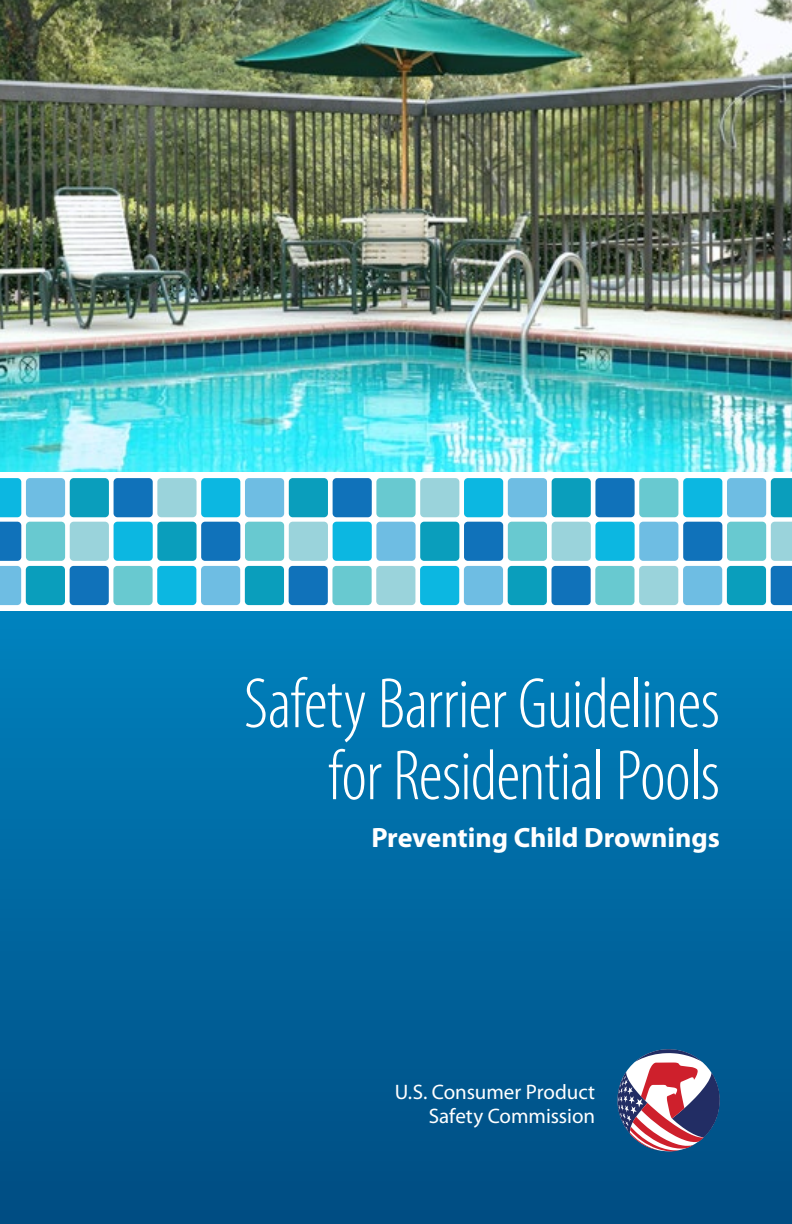
<style>
.page{position:relative;width:792px;height:1224px;background:#fff}
.page>*{position:absolute;margin:0;border:0;box-sizing:border-box;transform-origin:0 0}
.Head_1{font:300 condensed 72px/72px "Myriad Pro";letter-spacing:-.015em;color:#fff;text-align:right}
.Head_2{font:700 28px "Myriad Pro";letter-spacing:-.005em;color:#fff}
.Text{font:21px/24px "Myriad Pro";letter-spacing:-.005em;color:#fff;text-align:right}
</style>
<div class="page">
<img style="left:0;top:0;width:792px;height:472px">
<div style="left:0;top:611px;width:792px;height:613px;background:linear-gradient(to bottom,#0082be,#004c81)"></div>
<svg style="left:617px;top:1049px;width:103px;height:103px"></svg>
<div style="left:289px;top:566px;width:39px;height:39px;background:#1072ba;border-radius:4px"></div>
<div style="left:332px;top:566px;width:40px;height:39px;background:#68c9d0;border-radius:4px"></div>
<div style="left:376px;top:566px;width:39px;height:39px;background:#9ad3db;border-radius:4px"></div>
<div style="left:420px;top:566px;width:39px;height:39px;background:#0cb7e1;border-radius:4px"></div>
<div style="left:464px;top:566px;width:39px;height:39px;background:#6ebde3;border-radius:4px"></div>
<div style="left:508px;top:566px;width:39px;height:39px;background:#0a9ebc;border-radius:4px"></div>
<div style="left:552px;top:566px;width:39px;height:39px;background:#1072ba;border-radius:4px"></div>
<div style="left:595px;top:566px;width:40px;height:39px;background:#68c9d0;border-radius:4px"></div>
<div style="left:639px;top:566px;width:39px;height:39px;background:#9ad3db;border-radius:4px"></div>
<div style="left:157px;top:566px;width:39px;height:39px;background:#0cb7e1;border-radius:4px"></div>
<div style="left:201px;top:566px;width:39px;height:39px;background:#6ebde3;border-radius:4px"></div>
<div style="left:245px;top:566px;width:39px;height:39px;background:#0a9ebc;border-radius:4px"></div>
<div style="left:289px;top:522px;width:39px;height:39px;background:#9ad3db;border-radius:4px"></div>
<div style="left:333px;top:522px;width:39px;height:39px;background:#0cb7e1;border-radius:4px"></div>
<div style="left:376px;top:522px;width:40px;height:39px;background:#6ebde3;border-radius:4px"></div>
<div style="left:420px;top:522px;width:39px;height:39px;background:#0a9ebc;border-radius:4px"></div>
<div style="left:464px;top:522px;width:39px;height:39px;background:#1072ba;border-radius:4px"></div>
<div style="left:333px;top:478px;width:39px;height:39px;background:#1072ba;border-radius:4px"></div>
<div style="left:376px;top:478px;width:40px;height:39px;background:#68c9d0;border-radius:4px"></div>
<div style="left:420px;top:478px;width:39px;height:39px;background:#9ad3db;border-radius:4px"></div>
<div style="left:464px;top:478px;width:39px;height:39px;background:#0cb7e1;border-radius:4px"></div>
<div style="left:508px;top:522px;width:39px;height:39px;background:#68c9d0;border-radius:4px"></div>
<div style="left:552px;top:522px;width:39px;height:39px;background:#9ad3db;border-radius:4px"></div>
<div style="left:595px;top:522px;width:40px;height:39px;background:#0cb7e1;border-radius:4px"></div>
<div style="left:639px;top:522px;width:39px;height:39px;background:#6ebde3;border-radius:4px"></div>
<div style="left:508px;top:478px;width:39px;height:39px;background:#6ebde3;border-radius:4px"></div>
<div style="left:552px;top:478px;width:39px;height:39px;background:#0a9ebc;border-radius:4px"></div>
<div style="left:595px;top:478px;width:40px;height:39px;background:#1072ba;border-radius:4px"></div>
<div style="left:639px;top:478px;width:39px;height:39px;background:#68c9d0;border-radius:4px"></div>
<div style="left:157px;top:522px;width:40px;height:39px;background:#0a9ebc;border-radius:4px"></div>
<div style="left:201px;top:522px;width:39px;height:39px;background:#1072ba;border-radius:4px"></div>
<div style="left:157px;top:478px;width:40px;height:39px;background:#9ad3db;border-radius:4px"></div>
<div style="left:201px;top:478px;width:39px;height:39px;background:#0cb7e1;border-radius:4px"></div>
<div style="left:245px;top:522px;width:39px;height:39px;background:#68c9d0;border-radius:4px"></div>
<div style="left:245px;top:478px;width:39px;height:39px;background:#6ebde3;border-radius:4px"></div>
<div style="left:289px;top:478px;width:39px;height:39px;background:#0a9ebc;border-radius:4px"></div>
<div style="left:683px;top:566px;width:39px;height:39px;background:#6ebde3;border-radius:4px"></div>
<div style="left:26px;top:566px;width:39px;height:39px;background:#0a9ebc;border-radius:4px"></div>
<div style="left:727px;top:566px;width:39px;height:39px;background:#0a9ebc;border-radius:4px"></div>
<div style="left:70px;top:566px;width:39px;height:39px;background:#1072ba;border-radius:4px"></div>
<div style="left:113px;top:566px;width:40px;height:39px;background:#68c9d0;border-radius:4px"></div>
<div style="left:683px;top:522px;width:39px;height:39px;background:#1072ba;border-radius:4px"></div>
<svg style="left:0;top:478px;width:21px;height:127px;background:#3ea9d8"></svg>
<div style="left:683px;top:478px;width:39px;height:39px;background:#0cb7e1;border-radius:4px"></div>
<div style="left:26px;top:522px;width:39px;height:39px;background:#68c9d0;border-radius:4px"></div>
<div style="left:727px;top:522px;width:39px;height:39px;background:#68c9d0;border-radius:4px"></div>
<div style="left:70px;top:522px;width:39px;height:39px;background:#9ad3db;border-radius:4px"></div>
<div style="left:114px;top:522px;width:39px;height:39px;background:#0cb7e1;border-radius:4px"></div>
<div style="left:26px;top:478px;width:39px;height:39px;background:#6ebde3;border-radius:4px"></div>
<div style="left:727px;top:478px;width:39px;height:39px;background:#6ebde3;border-radius:4px"></div>
<div style="left:70px;top:478px;width:39px;height:39px;background:#0a9ebc;border-radius:4px"></div>
<svg style="left:771px;top:478px;width:21px;height:127px;background:#4ba8ca"></svg>
<div style="left:114px;top:478px;width:39px;height:39px;background:#1072ba;border-radius:4px"></div>
<p class="Head_1" style="left:244px;top:667px;width:478px">Safety Barrier Guidelines for Residential Pools</p>
<p class="Head_2" style="left:371px;top:820px;width:350px">Preventing Child Drownings</p>
<p class="Text" style="left:395px;top:1080px;width:202px">U.S. Consumer Product<br>Safety Commission</p>
</div>
